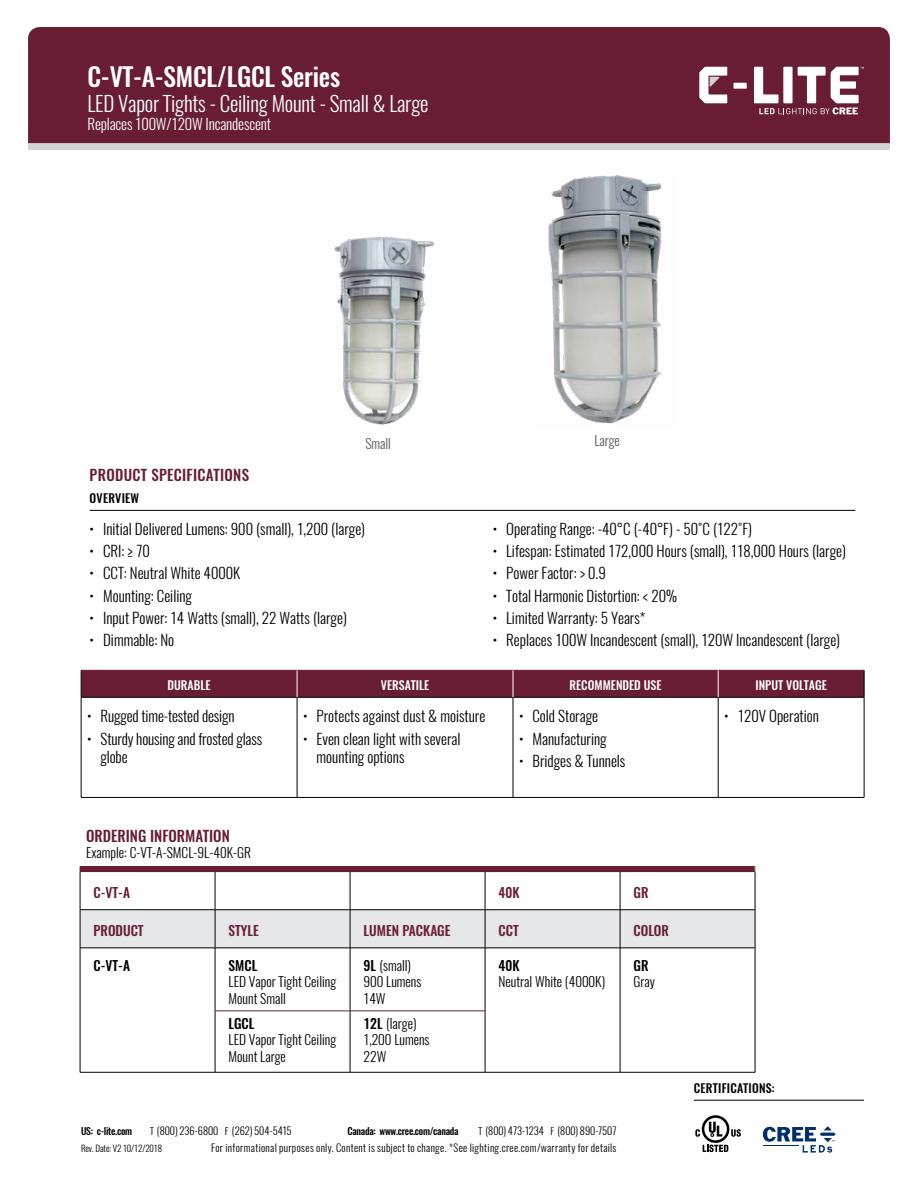
<style>
.page{position:relative;width:918px;height:1188px;background:#fff}
.page>*{position:absolute;margin:0;border:0;box-sizing:border-box;transform-origin:0 0}
.t1{font:500 25.5px "Oswald";letter-spacing:-.01em;color:#fff}
.t2{font:300 21px "Oswald";letter-spacing:-.01em;color:#fff}
.t3{font:300 15px/18px "Oswald";color:#000}
.t4{font:500 15px "Oswald";letter-spacing:.01em;color:#681d33}
.t5{font:300 15px "Oswald";letter-spacing:-.01em;color:#fff}
.t6{font:300 13.5px/16.2px "Oswald";color:#000}
.t7{font:500 13.5px "Oswald";color:#681d33}
.t8{font:500 13.5px "Oswald";color:#000}
.t9{font:300 13.5px "Oswald";letter-spacing:-.01em;color:#58595b}
.t10{font:500 12px "Oswald";color:#fff}
.t11{font:500 12px "Oswald";letter-spacing:.02em;color:#000}
.t12{font:300 10.5px "Oswald";letter-spacing:.03em;color:#000}
.t13{font:300 10.5px "Oswald";color:#000}
.t14{font:500 9.75px "Oswald";letter-spacing:-.03em;color:#000}
.t15{font:300 9px "Oswald";letter-spacing:-.01em;color:#000}
.s1{font-weight:500}
.s2{font-size:9.75px}
</style>
<div class="page">
<hr style="left:694px;top:1100px;width:170px;height:1px;background:#000">
<svg style="left:703px;top:1145px;width:25px;height:7px"></svg>
<svg style="left:731px;top:1129px;width:10px;height:8px"></svg>
<svg style="left:702px;top:1115px;width:27px;height:28px"></svg>
<svg style="left:704px;top:1118px;width:23px;height:22px"></svg>
<svg style="left:709px;top:1122px;width:13px;height:15px"></svg>
<svg style="left:695px;top:1129px;width:5px;height:8px"></svg>
<svg style="left:28px;top:143px;width:862px;height:7px;background:#cfd0d1"></svg>
<div style="left:28px;top:27px;width:862px;height:116px;background:#681d33"></div>
<svg style="left:733px;top:83px;width:14px;height:6px"></svg>
<svg style="left:699px;top:67px;width:28px;height:36px"></svg>
<svg style="left:754px;top:67px;width:110px;height:47px"></svg>
<hr style="left:90px;top:510px;width:765px;height:1px;background:#000">
<div style="left:80px;top:867px;width:675px;height:5px;background:#681d33"></div>
<div style="left:81px;top:910px;width:674px;height:38px;background:#e6e7e8"></div>
<hr style="left:80px;top:872px;width:1px;height:38px;background:#000">
<hr style="left:215px;top:872px;width:1px;height:38px;background:#000">
<hr style="left:350px;top:872px;width:1px;height:38px;background:#000">
<hr style="left:485px;top:872px;width:1px;height:38px;background:#000">
<hr style="left:620px;top:872px;width:1px;height:38px;background:#000">
<hr style="left:80px;top:910px;width:1px;height:38px;background:#000">
<hr style="left:215px;top:910px;width:1px;height:38px;background:#000">
<hr style="left:350px;top:910px;width:1px;height:38px;background:#000">
<hr style="left:485px;top:910px;width:1px;height:38px;background:#000">
<hr style="left:620px;top:910px;width:1px;height:38px;background:#000">
<hr style="left:80px;top:948px;width:1px;height:124px;background:#000">
<hr style="left:215px;top:948px;width:1px;height:124px;background:#000">
<hr style="left:350px;top:948px;width:1px;height:124px;background:#000">
<hr style="left:485px;top:948px;width:1px;height:124px;background:#000">
<hr style="left:620px;top:948px;width:1px;height:124px;background:#000">
<hr style="left:755px;top:948px;width:1px;height:124px;background:#000">
<hr style="left:755px;top:872px;width:1px;height:38px;background:#000">
<hr style="left:755px;top:910px;width:1px;height:38px;background:#000">
<hr style="left:80px;top:1072px;width:135px;height:1px;background:#000">
<hr style="left:215px;top:1072px;width:135px;height:1px;background:#000">
<hr style="left:350px;top:1072px;width:135px;height:1px;background:#000">
<hr style="left:485px;top:1072px;width:135px;height:1px;background:#000">
<hr style="left:620px;top:1072px;width:135px;height:1px;background:#000">
<hr style="left:80px;top:948px;width:135px;height:1px;background:#000">
<hr style="left:215px;top:948px;width:135px;height:1px;background:#000">
<hr style="left:350px;top:948px;width:135px;height:1px;background:#000">
<hr style="left:485px;top:948px;width:135px;height:1px;background:#000">
<hr style="left:620px;top:948px;width:135px;height:1px;background:#000">
<hr style="left:80px;top:909px;width:135px;height:1px;background:#000">
<hr style="left:215px;top:909px;width:135px;height:1px;background:#000">
<hr style="left:350px;top:909px;width:135px;height:1px;background:#000">
<hr style="left:485px;top:909px;width:135px;height:1px;background:#000">
<hr style="left:620px;top:909px;width:135px;height:1px;background:#000">
<hr style="left:81px;top:697px;width:1px;height:100px;background:#000">
<hr style="left:297px;top:697px;width:1px;height:100px;background:#000">
<hr style="left:513px;top:697px;width:1px;height:100px;background:#000">
<hr style="left:718px;top:697px;width:1px;height:100px;background:#000">
<hr style="left:864px;top:697px;width:1px;height:100px;background:#000">
<hr style="left:81px;top:797px;width:216px;height:1px;background:#000">
<hr style="left:297px;top:797px;width:216px;height:1px;background:#000">
<hr style="left:513px;top:797px;width:205px;height:1px;background:#000">
<hr style="left:718px;top:797px;width:146px;height:1px;background:#000">
<hr style="left:81px;top:697px;width:216px;height:1px;background:#000">
<hr style="left:297px;top:697px;width:216px;height:1px;background:#000">
<hr style="left:513px;top:697px;width:205px;height:1px;background:#000">
<hr style="left:718px;top:697px;width:146px;height:1px;background:#000">
<svg style="left:81px;top:670px;width:784px;height:27px;background:#671e33"></svg>
<img style="left:334px;top:236px;width:101px;height:189px">
<img style="left:548px;top:175px;width:114px;height:249px">
<svg style="left:763px;top:1126px;width:73px;height:27px"></svg>
<hr style="left:764px;top:1145px;width:35px;height:1px;background:#002f6e">
<hr style="left:215px;top:1011px;width:270px;height:1px;background:#681d33">
<h1 class="t1" style="left:87px;top:59px;width:254px">C-VT-A-SMCL/LGCL Series</h1>
<h2 class="t2" style="left:87px;top:90px;width:343px">LED Vapor Tights - Ceiling Mount - Small &amp; Large</h2>
<p class="t5" style="left:87px;top:114px;width:185px">Replaces 100W/120W Incandescent</p>
<p class="t9" style="left:366px;top:434px;width:27px">Small</p>
<p class="t9" style="left:595px;top:431px;width:27px">Large</p>
<p class="t4" style="left:90px;top:464px;width:161px">PRODUCT SPECIFICATIONS</p>
<p class="t11" style="left:90px;top:490px;width:51px">OVERVIEW</p>
<p class="t3" style="left:90px;top:520px;width:277px">• Initial Delivered Lumens: 900 (small), 1,200 (large)</p>
<p class="t3" style="left:90px;top:542px;width:62px">• CRI: ≥ 70</p>
<p class="t3" style="left:90px;top:564px;width:152px">• CCT: Neutral White 4000K</p>
<p class="t3" style="left:90px;top:587px;width:104px">• Mounting: Ceiling</p>
<p class="t3" style="left:90px;top:609px;width:259px">• Input Power: 14 Watts (small), 22 Watts (large)</p>
<p class="t3" style="left:90px;top:631px;width:86px">• Dimmable: No</p>
<p class="t3" style="left:493px;top:520px;width:261px">• Operating Range: -40°C (-40°F) - 50˚C (122˚F)</p>
<p class="t3" style="left:493px;top:542px;width:355px">• Lifespan: Estimated 172,000 Hours (small), 118,000 Hours (large)</p>
<p class="t3" style="left:493px;top:564px;width:114px">• Power Factor: &gt; 0.9</p>
<p class="t3" style="left:493px;top:587px;width:186px">• Total Harmonic Distortion: &lt; 20%</p>
<p class="t3" style="left:493px;top:609px;width:154px">• Limited Warranty: 5 Years*</p>
<p class="t3" style="left:493px;top:631px;width:349px">• Replaces 100W Incandescent (small), 120W Incandescent (large)</p>
<p class="t10" style="left:168px;top:677px;width:45px">DURABLE</p>
<p class="t10" style="left:381px;top:677px;width:50px">VERSATILE</p>
<p class="t10" style="left:570px;top:677px;width:94px">RECOMMENDED USE</p>
<p class="t10" style="left:755px;top:677px;width:73px">INPUT VOLTAGE</p>
<p class="t3" style="left:87px;top:707px;width:149px">• Rugged time-tested design</p>
<p class="t3" style="left:101px;top:730px;width:163px;text-indent:-14px">• Sturdy housing and frosted glass globe</p>
<p class="t3" style="left:303px;top:707px;width:184px">• Protects against dust &amp; moisture</p>
<p class="t3" style="left:317px;top:730px;width:145px;text-indent:-14px">• Even clean light with several mounting options</p>
<p class="t3" style="left:519px;top:707px;width:81px">• Cold Storage</p>
<p class="t3" style="left:519px;top:730px;width:89px">• Manufacturing</p>
<p class="t3" style="left:519px;top:752px;width:108px">• Bridges &amp; Tunnels</p>
<p class="t3" style="left:724px;top:707px;width:96px">• 120V Operation</p>
<p class="t4" style="left:86px;top:826px;width:145px">ORDERING INFORMATION</p>
<p class="t6" style="left:86px;top:845px;width:166px">Example: C-VT-A-SMCL-9L-40K-GR</p>
<p class="t7" style="left:94px;top:883px;width:38px">C-VT-A</p>
<p class="t7" style="left:499px;top:883px;width:22px">40K</p>
<p class="t7" style="left:634px;top:883px;width:17px">GR</p>
<p class="t7" style="left:94px;top:921px;width:52px">PRODUCT</p>
<p class="t7" style="left:229px;top:921px;width:32px">STYLE</p>
<p class="t7" style="left:364px;top:921px;width:89px">LUMEN PACKAGE</p>
<p class="t7" style="left:499px;top:921px;width:22px">CCT</p>
<p class="t7" style="left:634px;top:921px;width:37px">COLOR</p>
<p class="t8" style="left:94px;top:956px;width:38px">C-VT-A</p>
<p class="t8" style="left:229px;top:956px;width:30px">SMCL</p>
<p class="t6" style="left:229px;top:974px;width:109px">LED Vapor Tight Ceiling<br>Mount Small</p>
<p class="t8" style="left:229px;top:1014px;width:27px">LGCL</p>
<p class="t6" style="left:229px;top:1032px;width:109px">LED Vapor Tight Ceiling<br>Mount Large</p>
<p class="t6" style="left:364px;top:958px;width:59px"><span class="s1">9L</span> (small)<br>900 Lumens<br>14W</p>
<p class="t6" style="left:364px;top:1016px;width:67px"><span class="s1">12L</span> (large)<br>1,200 Lumens<br>22W</p>
<p class="t8" style="left:499px;top:956px;width:22px">40K</p>
<p class="t6" style="left:499px;top:974px;width:108px">Neutral White (4000K)</p>
<p class="t8" style="left:634px;top:956px;width:17px">GR</p>
<p class="t6" style="left:634px;top:974px;width:23px">Gray</p>
<p class="t14" style="left:81px;top:1124px;width:53px">US: c-lite.com</p>
<p class="t13" style="left:150px;top:1123px;width:143px"><span class="s2">T</span> (800) 236-6800 <span class="s2">F</span> (262) 504-5415</p>
<p class="t14" style="left:347px;top:1124px;width:113px">Canada: www.cree.com/canada</p>
<p class="t13" style="left:479px;top:1123px;width:140px"><span class="s2">T</span> (800) 473-1234 <span class="s2">F</span> (800) 890-7507</p>
<p class="t15" style="left:81px;top:1143px;width:83px">Rev. Date: V2 10/12/2018</p>
<p class="t12" style="left:211px;top:1141px;width:407px">For informational purposes only. Content is subject to change. *See lighting.cree.com/warranty for details</p>
<p class="t11" style="left:694px;top:1080px;width:82px">CERTIFICATIONS:</p>
</div>
